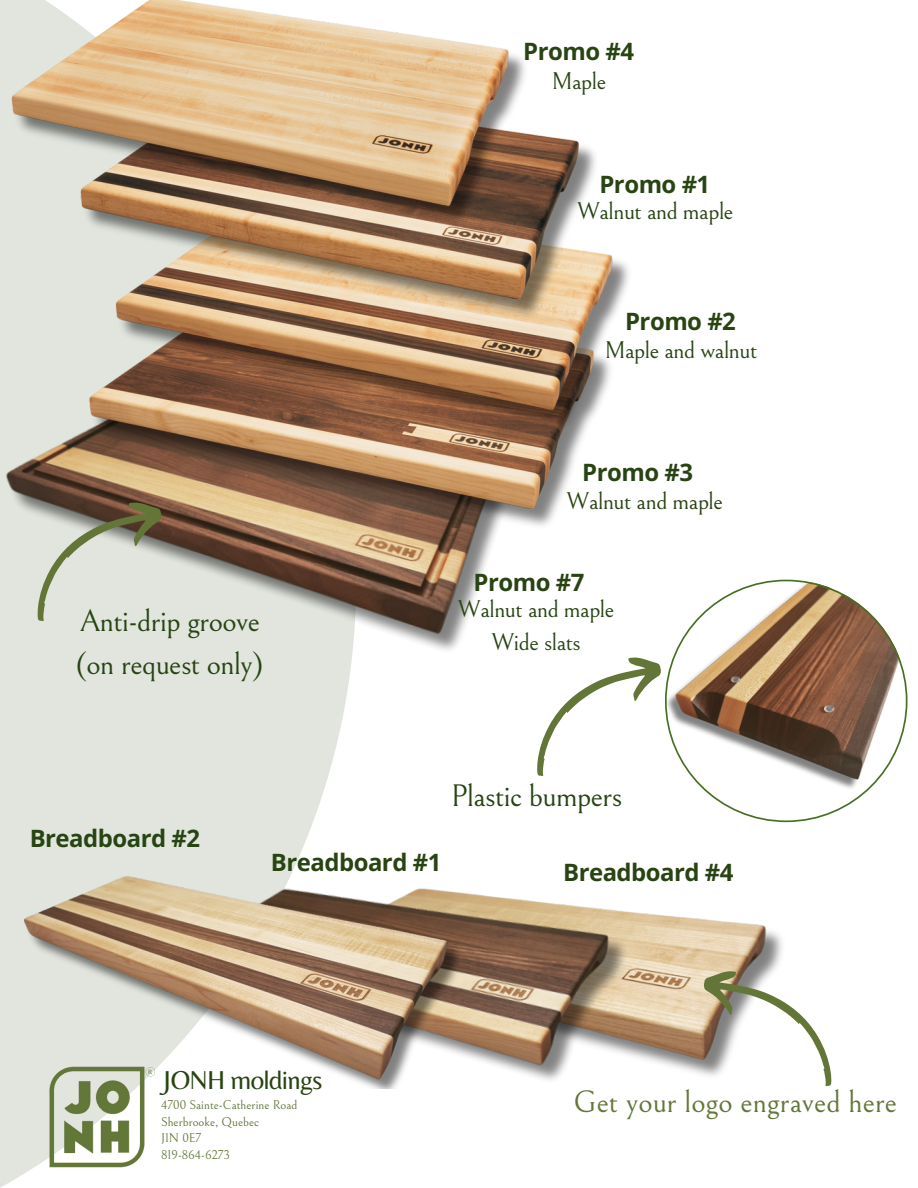
<style>
.page{position:relative;width:918px;height:1188px;background:#fff}
.page>*{position:absolute;margin:0;border:0;box-sizing:border-box;transform-origin:0 0}
.t1{font:30.75px/42.8px "Bellefair";letter-spacing:-.02em;color:#274412}
.t2{font:30.75px "Bellefair";color:#637638}
.t3{font:27px "Belleza";letter-spacing:-.03em;color:#274412}
.t4{font:700 23.85px "Open Sans";letter-spacing:-.02em;color:#274412}
.t5{font:23.85px/32.7px "Bellefair";letter-spacing:-.02em;color:#274412;text-align:center}
.t6{font:12.75px "Bellefair";color:#637638}
.t7{font:6.45px "Belleza";color:#637638}
</style>
<div class="page">
<svg style="left:0;top:343px;width:347px;height:845px;fill:#e1e5de"></svg>
<img style="left:31px;top:1089px;width:130px;height:88px">
<img style="left:0;top:369px;width:488px;height:324px">
<img style="left:54px;top:343px;width:521px;height:212px">
<img style="left:79px;top:343px;width:531px;height:114px">
<img style="left:0;top:251px;width:629px;height:92px">
<img style="left:0;top:0;width:595px;height:251px">
<img style="left:277px;top:845px;width:505px;height:227px">
<img style="left:161px;top:848px;width:503px;height:305px">
<img style="left:0;top:850px;width:496px;height:239px">
<svg style="left:694px;top:955px;width:138px;height:132px"></svg>
<svg style="left:12px;top:486px;width:159px;height:137px;background:#b9b8ab"></svg>
<svg style="left:671px;top:580px;width:236px;height:242px"></svg>
<svg style="left:537px;top:657px;width:134px;height:119px"></svg>
<h4 class="t1" style="left:76px;top:600px;width:189px">Anti-drip groove (on request only)</h4>
<h4 class="t4" style="left:523px;top:35px;width:112px">Promo #4</h4>
<h3 class="t5" style="left:552px;top:66px;width:56px">Maple</h3>
<h4 class="t4" style="left:599px;top:168px;width:112px">Promo #1</h4>
<p class="t5" style="left:577px;top:196px;width:158px">Walnut and maple</p>
<p class="t4" style="left:625px;top:304px;width:112px">Promo #2</p>
<h1 class="t5" style="left:604px;top:335px;width:154px">Maple and walnut</h1>
<p class="t4" style="left:582px;top:456px;width:112px">Promo #3</p>
<h3 class="t5" style="left:567px;top:486px;width:158px">Walnut and maple</h3>
<p class="t4" style="left:474px;top:566px;width:112px">Promo #7</p>
<h3 class="t5" style="left:458px;top:593px;width:158px">Walnut and maple<br>Wide slats</h3>
<p class="t4" style="left:30px;top:822px;width:172px">Breadboard #2</p>
<p class="t4" style="left:271px;top:845px;width:172px">Breadboard #1</p>
<h1 class="t1" style="left:451px;top:775px;width:173px">Plastic bumpers</h1>
<h2 class="t4" style="left:563px;top:856px;width:172px">Breadboard #4</h2>
<p class="t7" style="left:148px;top:1068px;width:6px">R</p>
<h3 class="t3" style="left:161px;top:1063px;width:163px">JONH moldings</h3>
<h4 class="t6" style="left:161px;top:1098px;width:138px">4700 Sainte-Catherine Road</h4>
<p class="t6" style="left:161px;top:1114px;width:100px">Sherbrooke, Quebec</p>
<p class="t6" style="left:161px;top:1131px;width:42px">J1N 0E7</p>
<h1 class="t6" style="left:161px;top:1148px;width:70px">819-864-6273</h1>
<h3 class="t2" style="left:574px;top:1085px;width:325px">Get your logo engraved here</h3>
</div>
